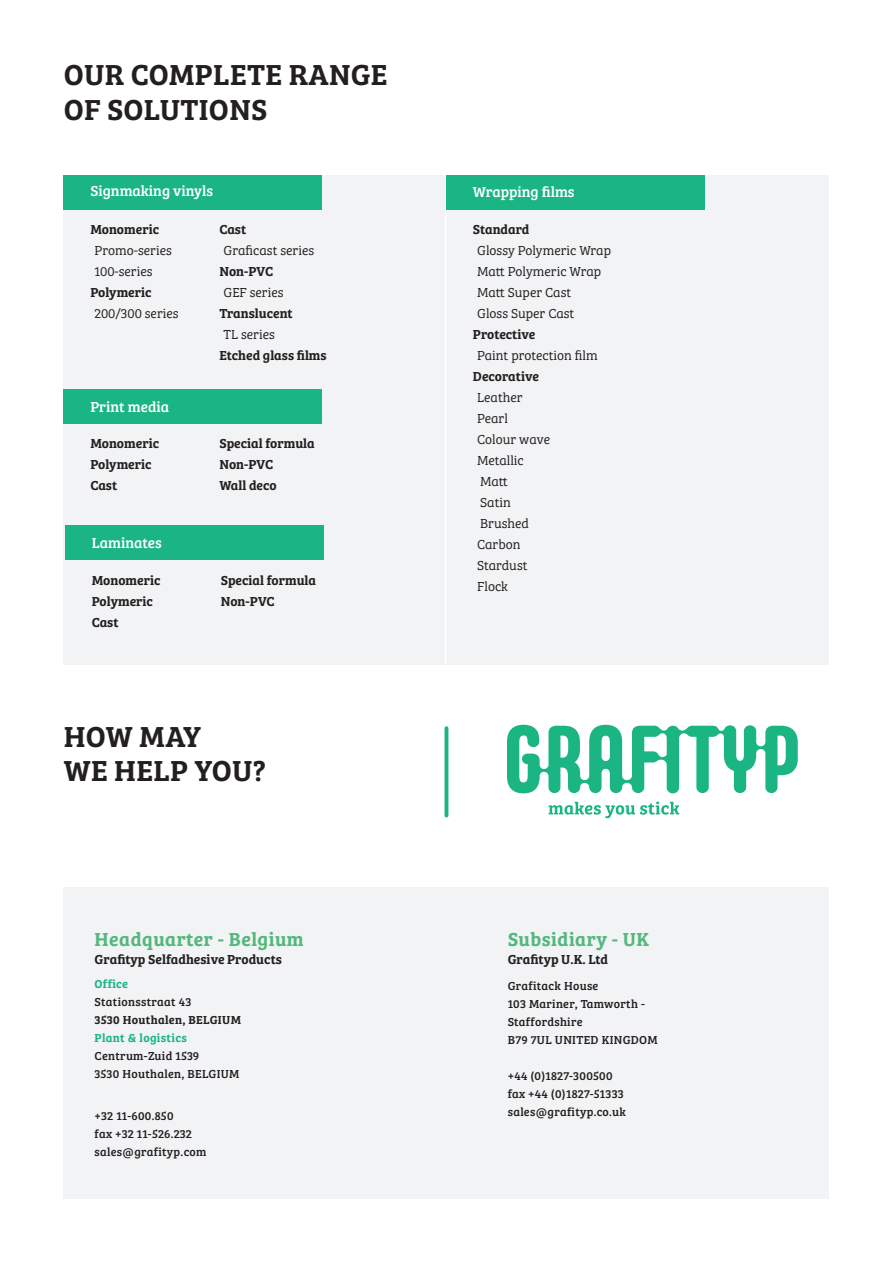
<style>
.page{position:relative;width:893px;height:1263px;background:#fff}
.page>*{position:absolute;margin:0;border:0;box-sizing:border-box;transform-origin:0 0}
.t1{font:30px/34.5px "Bree Serif Sb";letter-spacing:.01em;color:#231f20}
.t2{font:19.5px "Bree Serif Sb";letter-spacing:.025em;color:#52b87d}
.t3{font:15px "Bree Serif";color:#fff}
.t4{font:13.5px/21px "Bree Serif Sb";color:#231f20}
.t5{font:13.5px/21px "Bree Serif Lt";color:#231f20}
.t6{font:12px/18px "Bree Serif";letter-spacing:.025em;color:#231f20}
.t7{font:12px "Bree Serif Sb";letter-spacing:.025em;color:#1bb583}
.t8{font:12px "Bree Serif Sb";letter-spacing:.025em;color:#231f20}
</style>
<div class="page">
<div style="left:64px;top:888px;width:765px;height:311px;background:#f2f3f4"></div>
<svg style="left:507px;top:725px;width:291px;height:68px"></svg>
<svg style="left:549px;top:801px;width:130px;height:17px"></svg>
<hr style="left:445px;top:728px;width:3px;height:88px;background:#1bb583">
<div style="left:64px;top:175px;width:765px;height:489px;background:#f2f3f4"></div>
<div style="left:64px;top:175px;width:258px;height:34px;background:#1bb583"></div>
<hr style="left:445px;top:175px;width:1px;height:489px;background:#fff">
<div style="left:64px;top:389px;width:258px;height:35px;background:#1bb583"></div>
<div style="left:65px;top:525px;width:258px;height:35px;background:#1bb583"></div>
<div style="left:446px;top:175px;width:258px;height:34px;background:#1bb583"></div>
<h1 class="t1" style="left:64px;top:56px;width:325px">OUR COMPLETE RANGE<br>OF SOLUTIONS</h1>
<p class="t3" style="left:90px;top:180px;width:124px">Signmaking vinyls</p>
<p class="t4" style="left:90px;top:218px;width:70px">Monomeric</p>
<p class="t5" style="left:95px;top:239px;width:79px">Promo-series<br>100-series</p>
<p class="t4" style="left:90px;top:281px;width:63px">Polymeric</p>
<p class="t5" style="left:95px;top:302px;width:86px">200/300 series</p>
<p class="t4" style="left:219px;top:218px;width:28px">Cast</p>
<p class="t5" style="left:224px;top:239px;width:92px">Graficast series</p>
<p class="t4" style="left:219px;top:260px;width:55px">Non-PVC</p>
<p class="t5" style="left:224px;top:281px;width:61px">GEF series</p>
<p class="t4" style="left:219px;top:302px;width:75px">Translucent</p>
<p class="t5" style="left:224px;top:323px;width:53px">TL series</p>
<p class="t4" style="left:219px;top:344px;width:109px">Etched glass films</p>
<p class="t3" style="left:90px;top:395px;width:80px">Print media</p>
<p class="t4" style="left:90px;top:431px;width:70px">Monomeric<br>Polymeric<br>Cast</p>
<p class="t4" style="left:219px;top:431px;width:97px">Special formula<br>Non-PVC<br>Wall deco</p>
<p class="t3" style="left:92px;top:532px;width:71px">Laminates</p>
<p class="t4" style="left:92px;top:569px;width:70px">Monomeric<br>Polymeric<br>Cast</p>
<p class="t4" style="left:221px;top:569px;width:97px">Special formula<br>Non-PVC</p>
<h1 class="t1" style="left:64px;top:717px;width:203px">HOW MAY<br>WE HELP YOU?</h1>
<h2 class="t2" style="left:95px;top:925px;width:211px">Headquarter - Belgium</h2>
<p class="t4" style="left:95px;top:948px;width:189px">Grafityp Selfadhesive Products</p>
<p class="t7" style="left:95px;top:975px;width:35px">Office</p>
<p class="t6" style="left:95px;top:992px;width:98px">Stationsstraat 43</p>
<p class="t8" style="left:95px;top:1011px;width:148px">3530 Houthalen, BELGIUM</p>
<p class="t7" style="left:95px;top:1029px;width:94px">Plant &amp; logistics</p>
<p class="t6" style="left:95px;top:1046px;width:146px">Centrum-Zuid 1539<br>3530 Houthalen, BELGIUM</p>
<p class="t6" style="left:95px;top:1106px;width:113px">+32 11-600.850<br>fax +32 11-526.232 sales@grafityp.com</p>
<p class="t3" style="left:473px;top:181px;width:103px">Wrapping films</p>
<p class="t4" style="left:473px;top:218px;width:58px">Standard</p>
<p class="t5" style="left:477px;top:240px;width:135px">Glossy Polymeric Wrap<br>Matt Polymeric Wrap<br>Matt Super Cast<br>Gloss Super Cast</p>
<p class="t4" style="left:473px;top:323px;width:64px">Protective</p>
<p class="t5" style="left:477px;top:345px;width:122px">Paint protection film</p>
<p class="t4" style="left:473px;top:365px;width:68px">Decorative</p>
<p class="t5" style="left:477px;top:387px;width:74px">Leather<br>Pearl<br>Colour wave<br>Metallic<br>Matt<br>Satin<br>Brushed<br>Carbon<br>Stardust<br>Flock</p>
<h2 class="t2" style="left:508px;top:925px;width:143px">Subsidiary - UK</h2>
<p class="t4" style="left:508px;top:948px;width:102px">Grafityp U.K. Ltd</p>
<p class="t6" style="left:508px;top:976px;width:152px">Grafitack House<br>103 Mariner, Tamworth -<br>Staffordshire<br>B79 7UL UNITED KINGDOM</p>
<p class="t6" style="left:508px;top:1066px;width:120px">+44 (0)1827-300500 fax +44 (0)1827-51333 sales@grafityp.co.uk</p>
</div>
